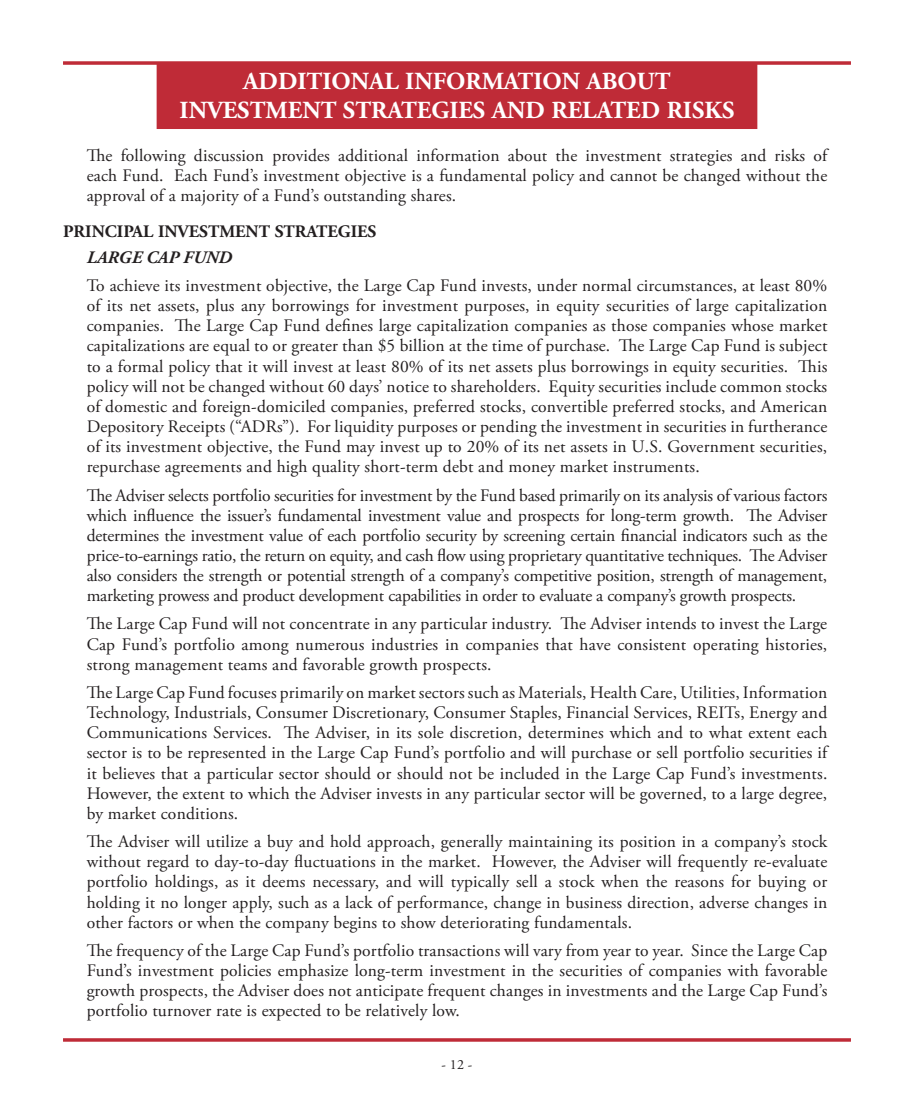
<style>
.page{position:relative;width:914px;height:1103px;background:#fff}
.page>*{position:absolute;margin:0;border:0;box-sizing:border-box;transform-origin:0 0}
.t1{font:700 24.5px/29.4px "Adobe Garamond Pro";color:#fff;text-align:center}
.t2{font:17.5px/20.1px "Adobe Garamond Pro";letter-spacing:.01em;color:#231f20;text-align:justify}
.t3{font:700 17.5px "Adobe Garamond Pro";color:#231f20}
.t4{font:italic 700 17.5px "Adobe Garamond Pro";color:#231f20}
.t5{font:14px "Adobe Garamond Pro";color:#231f20}
</style>
<div class="page">
<svg style="left:63px;top:61px;width:787px;height:4px"></svg>
<hr style="left:63px;top:1038px;width:787px;height:3px;background:#bf2b37">
<div style="left:157px;top:62px;width:600px;height:67px;background:#bf2b37"></div>
<h1 class="t1" style="left:180px;top:67px;width:556px">ADDITIONAL INFORMATION ABOUT<br>INVESTMENT STRATEGIES AND RELATED RISKS</h1>
<p class="t2" style="left:87px;top:146px;width:742px">The following discussion provides additional information about the investment strategies and risks of each Fund. Each Fund’s investment objective is a fundamental policy and cannot be changed without the approval of a majority of a Fund’s outstanding shares.</p>
<p class="t3" style="left:63px;top:222px;width:315px">PRINCIPAL INVESTMENT STRATEGIES</p>
<p class="t4" style="left:87px;top:247px;width:147px">LARGE CAP FUND</p>
<p class="t2" style="left:87px;top:276px;width:742px">To achieve its investment objective, the Large Cap Fund invests, under normal circumstances, at least 80% of its net assets, plus any borrowings for investment purposes, in equity securities of large capitalization companies. The Large Cap Fund defines large capitalization companies as those companies whose market capitalizations are equal to or greater than $5 billion at the time of purchase. The Large Cap Fund is subject to a formal policy that it will invest at least 80% of its net assets plus borrowings in equity securities. This policy will not be changed without 60 days’ notice to shareholders. Equity securities include common stocks of domestic and foreign-domiciled companies, preferred stocks, convertible preferred stocks, and American Depository Receipts (“ADRs”). For liquidity purposes or pending the investment in securities in furtherance of its investment objective, the Fund may invest up to 20% of its net assets in U.S. Government securities, repurchase agreements and high quality short-term debt and money market instruments.</p>
<p class="t2" style="left:87px;top:485px;width:742px">The Adviser selects portfolio securities for investment by the Fund based primarily on its analysis of various factors which influence the issuer’s fundamental investment value and prospects for long-term growth. The Adviser determines the investment value of each portfolio security by screening certain financial indicators such as the price-to-earnings ratio, the return on equity, and cash flow using proprietary quantitative techniques. The Adviser also considers the strength or potential strength of a company’s competitive position, strength of management, marketing prowess and product development capabilities in order to evaluate a company’s growth prospects.</p>
<p class="t2" style="left:87px;top:614px;width:742px">The Large Cap Fund will not concentrate in any particular industry. The Adviser intends to invest the Large Cap Fund’s portfolio among numerous industries in companies that have consistent operating histories, strong management teams and favorable growth prospects.</p>
<p class="t2" style="left:87px;top:683px;width:742px">The Large Cap Fund focuses primarily on market sectors such as Materials, Health Care, Utilities, Information Technology, Industrials, Consumer Discretionary, Consumer Staples, Financial Services, REITs, Energy and Communications Services. The Adviser, in its sole discretion, determines which and to what extent each sector is to be represented in the Large Cap Fund’s portfolio and will purchase or sell portfolio securities if it believes that a particular sector should or should not be included in the Large Cap Fund’s investments.<br>However, the extent to which the Adviser invests in any particular sector will be governed, to a large degree, by market conditions.</p>
<p class="t2" style="left:87px;top:832px;width:742px">The Adviser will utilize a buy and hold approach, generally maintaining its position in a company’s stock without regard to day-to-day fluctuations in the market. However, the Adviser will frequently re-evaluate portfolio holdings, as it deems necessary, and will typically sell a stock when the reasons for buying or holding it no longer apply, such as a lack of performance, change in business direction, adverse changes in other factors or when the company begins to show deteriorating fundamentals.</p>
<p class="t2" style="left:87px;top:940px;width:742px">The frequency of the Large Cap Fund’s portfolio transactions will vary from year to year. Since the Large Cap Fund’s investment policies emphasize long-term investment in the securities of companies with favorable growth prospects, the Adviser does not anticipate frequent changes in investments and the Large Cap Fund’s portfolio turnover rate is expected to be relatively low.</p>
<p class="t5" style="left:441px;top:1056px;width:32px">- 12 -</p>
</div>
